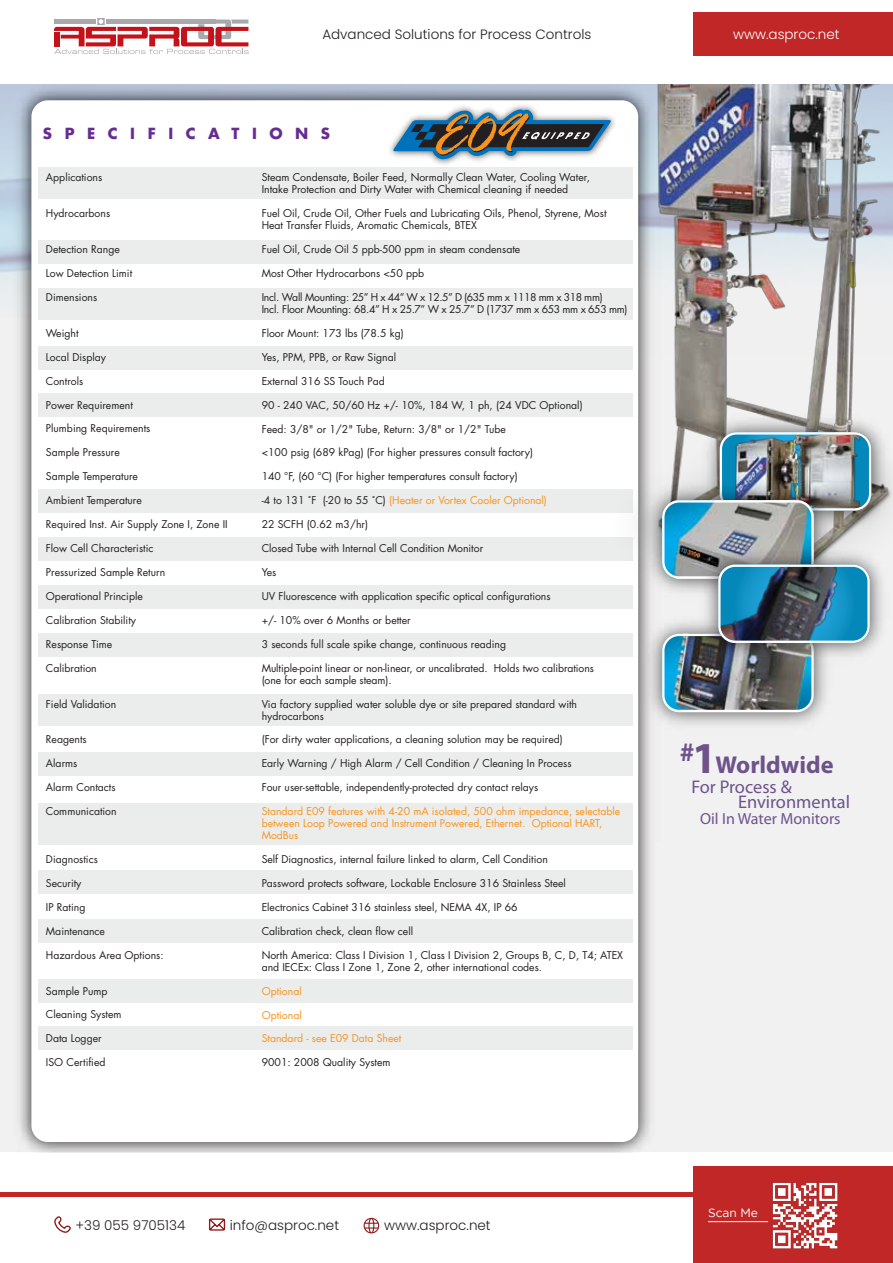
<style>
.page{position:relative;width:893px;height:1263px;background:#fff}
.page>*{position:absolute;margin:0;border:0;box-sizing:border-box;transform-origin:0 0}
.t1{font:700 24.45px "Myriad Pro";color:#6e538a}
.t2{font:18.3px/15.5px "Myriad Pro";color:#6e538a}
.t3{font:16.05px "Myriad Pro";color:#6e538a}
.t4{font:700 15px "Futura";letter-spacing:.84em;color:#662d91}
.t5{font:300 13.5px "Poppins";color:#231f20}
.t6{font:300 13.5px "Poppins";color:#fff}
.t7{font:12px "Gotham";color:#fff}
.t8{font:10.5px/12px "Futura";color:#231f20}
.t9{font:10.5px/12px "Futura";color:#f7941e}
.t10{font:10.5px/12px "Futura";letter-spacing:-.025em;color:#231f20}
.s1{color:#231f20}
.s2{font-size:44.4px}
</style>
<div class="page">
<hr style="left:0;top:1193px;width:839px;height:4px;background:#c02726">
<div style="left:693px;top:12px;width:200px;height:43px;background:#c02726"></div>
<div style="left:693px;top:1166px;width:200px;height:97px;background:#c02726"></div>
<img style="left:772px;top:1182px;width:66px;height:67px">
<svg style="left:54px;top:18px;width:195px;height:36px"></svg>
<hr style="left:708px;top:1221px;width:60px;height:1px;background:#fff">
<svg style="left:54px;top:1216px;width:17px;height:17px"></svg>
<svg style="left:208px;top:1218px;width:18px;height:13px"></svg>
<svg style="left:364px;top:1218px;width:15px;height:15px"></svg>
<div style="left:0;top:84px;width:893px;height:1068px;background:#f1f1f2"></div>
<img style="left:9px;top:84px;width:641px;height:1068px">
<div style="left:33px;top:102px;width:604px;height:1038px;background:#fff;border-radius:15px"></div>
<div style="left:38px;top:167px;width:595px;height:32px;background:#ebecec"></div>
<div style="left:38px;top:240px;width:595px;height:24px;background:#ebecec"></div>
<div style="left:38px;top:288px;width:595px;height:32px;background:#ebecec"></div>
<div style="left:38px;top:803px;width:595px;height:42px;background:#ebecec"></div>
<div style="left:38px;top:694px;width:595px;height:31px;background:#ebecec"></div>
<div style="left:38px;top:346px;width:595px;height:24px;background:#ebecec"></div>
<div style="left:38px;top:393px;width:595px;height:24px;background:#ebecec"></div>
<div style="left:38px;top:489px;width:595px;height:24px;background:#ebecec"></div>
<div style="left:38px;top:537px;width:595px;height:24px;background:#ebecec"></div>
<div style="left:38px;top:585px;width:595px;height:24px;background:#ebecec"></div>
<div style="left:38px;top:633px;width:595px;height:23px;background:#ebecec"></div>
<div style="left:38px;top:752px;width:595px;height:24px;background:#ebecec"></div>
<div style="left:38px;top:870px;width:595px;height:24px;background:#ebecec"></div>
<div style="left:38px;top:919px;width:595px;height:24px;background:#ebecec"></div>
<div style="left:38px;top:979px;width:595px;height:23px;background:#ebecec"></div>
<div style="left:38px;top:1026px;width:595px;height:23px;background:#ebecec"></div>
<img style="left:596px;top:84px;width:297px;height:537px">
<img style="left:639px;top:610px;width:180px;height:126px">
<img style="left:696px;top:409px;width:197px;height:125px">
<img style="left:639px;top:477px;width:23px;height:125px">
<img style="left:871px;top:541px;width:22px;height:106px">
<img style="left:662px;top:432px;width:209px;height:280px">
<img style="left:379px;top:95px;width:246px;height:79px">
<svg style="left:393px;top:108px;width:218px;height:52px"></svg>
<p class="t5" style="left:322px;top:27px;width:271px">Advanced Solutions for Process Controls</p>
<p class="t6" style="left:733px;top:27px;width:108px">www.asproc.net</p>
<p class="t4" style="left:43px;top:123px;width:289px">SPECIFICATIONS</p>
<p class="t8" style="left:46px;top:171px;width:58px">Applications</p>
<p class="t8" style="left:46px;top:207px;width:66px">Hydrocarbons</p>
<p class="t8" style="left:46px;top:243px;width:76px">Detection Range</p>
<p class="t8" style="left:46px;top:267px;width:88px">Low Detection Limit</p>
<p class="t8" style="left:46px;top:291px;width:53px">Dimensions</p>
<p class="t8" style="left:46px;top:327px;width:34px">Weight</p>
<p class="t8" style="left:46px;top:351px;width:62px">Local Display</p>
<p class="t8" style="left:46px;top:375px;width:39px">Controls</p>
<p class="t8" style="left:46px;top:398px;width:88px">Power Requirement</p>
<p class="t8" style="left:46px;top:422px;width:106px">Plumbing Requirements</p>
<p class="t8" style="left:46px;top:446px;width:75px">Sample Pressure</p>
<p class="t8" style="left:46px;top:470px;width:94px">Sample Temperature</p>
<p class="t8" style="left:46px;top:494px;width:97px">Ambient Temperature</p>
<p class="t8" style="left:46px;top:518px;width:183px">Required Inst. Air Supply Zone I, Zone II</p>
<p class="t8" style="left:46px;top:542px;width:109px">Flow Cell Characteristic</p>
<p class="t8" style="left:46px;top:566px;width:121px">Pressurized Sample Return</p>
<p class="t8" style="left:46px;top:590px;width:98px">Operational Principle</p>
<p class="t8" style="left:46px;top:614px;width:92px">Calibration Stability</p>
<p class="t8" style="left:46px;top:638px;width:68px">Response Time</p>
<p class="t8" style="left:46px;top:662px;width:52px">Calibration</p>
<p class="t8" style="left:46px;top:697px;width:72px">Field Validation</p>
<p class="t8" style="left:46px;top:733px;width:42px">Reagents</p>
<p class="t8" style="left:46px;top:757px;width:33px">Alarms</p>
<p class="t8" style="left:46px;top:781px;width:71px">Alarm Contacts</p>
<p class="t8" style="left:46px;top:805px;width:72px">Communication</p>
<p class="t8" style="left:46px;top:853px;width:53px">Diagnostics</p>
<p class="t8" style="left:46px;top:877px;width:37px">Security</p>
<p class="t8" style="left:46px;top:901px;width:41px">IP Rating</p>
<p class="t8" style="left:46px;top:925px;width:61px">Maintenance</p>
<p class="t8" style="left:46px;top:948px;width:119px">Hazardous Area Options:</p>
<p class="t8" style="left:46px;top:984px;width:63px">Sample Pump</p>
<p class="t8" style="left:46px;top:1008px;width:77px">Cleaning System</p>
<p class="t8" style="left:46px;top:1032px;width:57px">Data Logger</p>
<p class="t8" style="left:46px;top:1056px;width:61px">ISO Certified</p>
<p class="t8" style="left:262px;top:171px;width:330px">Steam Condensate, Boiler Feed, Normally Clean Water, Cooling Water,<br>Intake Protection and Dirty Water with Chemical cleaning if needed</p>
<p class="t8" style="left:262px;top:207px;width:346px">Fuel Oil, Crude Oil, Other Fuels and Lubricating Oils, Phenol, Styrene, Most<br>Heat Transfer Fluids, Aromatic Chemicals, BTEX</p>
<p class="t8" style="left:262px;top:243px;width:260px">Fuel Oil, Crude Oil 5 ppb-500 ppm in steam condensate</p>
<p class="t8" style="left:262px;top:267px;width:164px">Most Other Hydrocarbons &lt;50 ppb</p>
<p class="t10" style="left:262px;top:291px;width:367px">Incl. Wall Mounting: 25” H x 44” W x 12.5” D (635 mm x 1118 mm x 318 mm)<br>Incl. Floor Mounting: 68.4” H x 25.7” W x 25.7” D (1737 mm x 653 mm x 653 mm)</p>
<p class="t8" style="left:262px;top:327px;width:144px">Floor Mount: 173 lbs (78.5 kg)</p>
<p class="t8" style="left:262px;top:351px;width:136px">Yes, PPM, PPB, or Raw Signal</p>
<p class="t8" style="left:262px;top:375px;width:125px">External 316 SS Touch Pad</p>
<p class="t8" style="left:262px;top:399px;width:322px">90 - 240 VAC, 50/60 Hz +/- 10%, 184 W, 1 ph, (24 VDC Optional)</p>
<p class="t8" style="left:262px;top:422px;width:246px">Feed: 3/8" or 1/2" Tube, Return: 3/8" or 1/2" Tube</p>
<p class="t8" style="left:262px;top:446px;width:273px">&lt;100 psig (689 kPag) (For higher pressures consult factory)</p>
<p class="t8" style="left:262px;top:470px;width:258px">140 °F, (60 °C) (For higher temperatures consult factory)</p>
<p class="t9" style="left:262px;top:494px;width:287px"><span class="s1">-4 to 131 ˚F (-20 to 55 ˚C)</span> (Heater or Vortex Cooler Optional)</p>
<p class="t8" style="left:262px;top:518px;width:108px">22 SCFH (0.62 m3/hr)</p>
<p class="t8" style="left:262px;top:542px;width:223px">Closed Tube with Internal Cell Condition Monitor</p>
<p class="t8" style="left:262px;top:566px;width:16px">Yes</p>
<p class="t8" style="left:262px;top:590px;width:290px">UV Fluorescence with application specific optical configurations</p>
<p class="t8" style="left:262px;top:614px;width:151px">+/- 10% over 6 Months or better</p>
<p class="t8" style="left:262px;top:638px;width:246px">3 seconds full scale spike change, continuous reading</p>
<p class="t8" style="left:262px;top:662px;width:334px">Multiple-point linear or non-linear, or uncalibrated. Holds two calibrations (one for each sample steam).</p>
<p class="t8" style="left:262px;top:698px;width:317px">Via factory supplied water soluble dye or site prepared standard with hydrocarbons</p>
<p class="t8" style="left:262px;top:733px;width:303px">(For dirty water applications, a cleaning solution may be required)</p>
<p class="t8" style="left:262px;top:757px;width:311px">Early Warning / High Alarm / Cell Condition / Cleaning In Process</p>
<p class="t8" style="left:262px;top:781px;width:278px">Four user-settable, independently-protected dry contact relays</p>
<p class="t9" style="left:262px;top:805px;width:360px">Standard E09 features with 4-20 mA isolated, 500 ohm impedance, selectable between Loop Powered and Instrument Powered, Ethernet. Optional HART,<br>ModBus</p>
<p class="t8" style="left:262px;top:853px;width:288px">Self Diagnostics, internal failure linked to alarm, Cell Condition</p>
<p class="t8" style="left:262px;top:877px;width:306px">Password protects software, Lockable Enclosure 316 Stainless Steel</p>
<p class="t8" style="left:262px;top:901px;width:258px">Electronics Cabinet 316 stainless steel, NEMA 4X, IP 66</p>
<p class="t8" style="left:262px;top:925px;width:153px">Calibration check, clean flow cell</p>
<p class="t8" style="left:262px;top:949px;width:363px">North America: Class I Division 1, Class I Division 2, Groups B, C, D, T4; ATEX and IECEx: Class I Zone 1, Zone 2, other international codes.</p>
<p class="t9" style="left:262px;top:984px;width:42px">Optional</p>
<p class="t9" style="left:262px;top:1008px;width:42px">Optional</p>
<p class="t9" style="left:262px;top:1032px;width:141px">Standard - see E09 Data Sheet</p>
<p class="t8" style="left:262px;top:1056px;width:130px">9001: 2008 Quality System</p>
<p class="t1" style="left:680px;top:749px;width:155px"><sup>#</sup><span class="s2">1</span> Worldwide</p>
<p class="t2" style="left:738px;top:779px;width:113px;text-indent:-47px">For Process &amp;<br>Environmental</p>
<p class="t3" style="left:700px;top:808px;width:142px">Oil In Water Monitors</p>
<p class="t5" style="left:75px;top:1217px;width:111px">+39 055 9705134</p>
<p class="t5" style="left:230px;top:1217px;width:111px">info@asproc.net</p>
<p class="t5" style="left:384px;top:1217px;width:108px">www.asproc.net</p>
<p class="t7" style="left:708px;top:1206px;width:51px">Scan Me</p>
</div>
